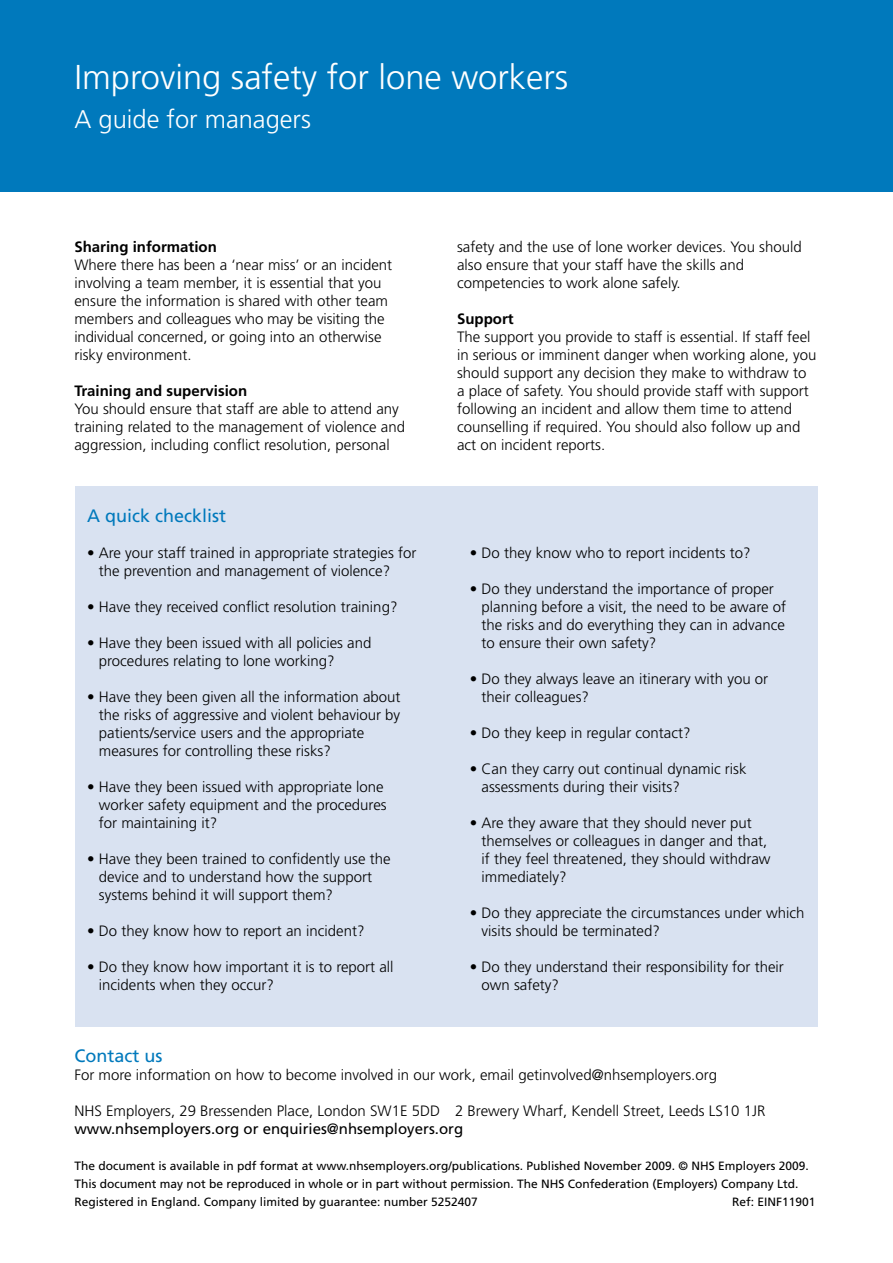
<style>
.page{position:relative;width:893px;height:1263px;background:#fff}
.page>*{position:absolute;margin:0;border:0;box-sizing:border-box;transform-origin:0 0}
.t1{font:300 34.5px "Frutiger";color:#fff}
.t2{font:300 25.5px "Frutiger";color:#fff}
.t3{font:18px "Frutiger";color:#0079bc}
.t4{font:300 15px/18px "Frutiger";color:#000}
.t5{font:15px "Frutiger";color:#000}
.t6{font:700 15px "Frutiger";color:#000}
.t7{font:12px/18px "Frutiger";color:#000}
</style>
<div class="page">
<div style="left:0;top:0;width:893px;height:191px;background:#0079bc"></div>
<div style="left:75px;top:486px;width:743px;height:540px;background:#d9e2f1"></div>
<h1 class="t1" style="left:74px;top:58px;width:495px">Improving safety for lone workers</h1>
<h2 class="t2" style="left:74px;top:105px;width:238px">A guide for managers</h2>
<p class="t6" style="left:74px;top:238px;width:144px">Sharing information</p>
<p class="t4" style="left:74px;top:256px;width:319px">Where there has been a ‘near miss’ or an incident involving a team member, it is essential that you ensure the information is shared with other team members and colleagues who may be visiting the individual concerned, or going into an otherwise risky environment.</p>
<p class="t6" style="left:74px;top:382px;width:174px">Training and supervision</p>
<p class="t4" style="left:74px;top:400px;width:332px">You should ensure that staff are able to attend any training related to the management of violence and aggression, including conflict resolution, personal</p>
<p class="t3" style="left:87px;top:505px;width:141px">A quick checklist</p>
<p class="t4" style="left:99px;top:544px;width:319px;text-indent:-12px">• Are your staff trained in appropriate strategies for the prevention and management of violence?</p>
<p class="t4" style="left:87px;top:598px;width:312px">• Have they received conflict resolution training?</p>
<p class="t4" style="left:99px;top:634px;width:274px;text-indent:-12px">• Have they been issued with all policies and procedures relating to lone working?</p>
<p class="t4" style="left:99px;top:688px;width:303px;text-indent:-12px">• Have they been given all the information about the risks of aggressive and violent behaviour by patients/service users and the appropriate measures for controlling these risks?</p>
<p class="t4" style="left:99px;top:778px;width:289px;text-indent:-12px">• Have they been issued with appropriate lone worker safety equipment and the procedures for maintaining it?</p>
<p class="t4" style="left:99px;top:850px;width:293px;text-indent:-12px">• Have they been trained to confidently use the device and to understand how the support systems behind it will support them?</p>
<p class="t4" style="left:87px;top:922px;width:279px">• Do they know how to report an incident?</p>
<p class="t4" style="left:99px;top:958px;width:296px;text-indent:-12px">• Do they know how important it is to report all incidents when they occur?</p>
<p class="t4" style="left:457px;top:238px;width:346px">safety and the use of lone worker devices. You should also ensure that your staff have the skills and competencies to work alone safely.</p>
<p class="t6" style="left:457px;top:310px;width:58px">Support</p>
<p class="t4" style="left:457px;top:328px;width:361px">The support you provide to staff is essential. If staff feel in serious or imminent danger when working alone, you should support any decision they make to withdraw to a place of safety. You should provide staff with support following an incident and allow them time to attend counselling if required. You should also follow up and act on incident reports.</p>
<p class="t4" style="left:470px;top:544px;width:282px">• Do they know who to report incidents to?</p>
<p class="t4" style="left:482px;top:580px;width:306px;text-indent:-12px">• Do they understand the importance of proper planning before a visit, the need to be aware of the risks and do everything they can in advance to ensure their own safety?</p>
<p class="t4" style="left:482px;top:670px;width:288px;text-indent:-12px">• Do they always leave an itinerary with you or their colleagues?</p>
<p class="t4" style="left:470px;top:724px;width:222px">• Do they keep in regular contact?</p>
<p class="t4" style="left:482px;top:760px;width:267px;text-indent:-12px">• Can they carry out continual dynamic risk assessments during their visits?</p>
<p class="t4" style="left:482px;top:814px;width:290px;text-indent:-12px">• Are they aware that they should never put themselves or colleagues in danger and that, if they feel threatened, they should withdraw immediately?</p>
<p class="t4" style="left:482px;top:904px;width:324px;text-indent:-12px">• Do they appreciate the circumstances under which visits should be terminated?</p>
<p class="t4" style="left:482px;top:958px;width:304px;text-indent:-12px">• Do they understand their responsibility for their own safety?</p>
<p class="t3" style="left:74px;top:1045px;width:90px">Contact us</p>
<p class="t4" style="left:74px;top:1066px;width:644px">For more information on how to become involved in our work, email getinvolved@nhsemployers.org</p>
<p class="t4" style="left:74px;top:1102px;width:692px">NHS Employers, 29 Bressenden Place, London SW1E 5DD 2 Brewery Wharf, Kendell Street, Leeds LS10 1JR</p>
<p class="t5" style="left:74px;top:1120px;width:390px">www.nhsemployers.org or enquiries@nhsemployers.org</p>
<p class="t7" style="left:74px;top:1157px;width:736px">The document is available in pdf format at www.nhsemployers.org/publications. Published November 2009. © NHS Employers 2009.<br>This document may not be reproduced in whole or in part without permission. The NHS Confederation (Employers) Company Ltd.<br>Registered in England. Company limited by guarantee: number 5252407</p>
<p class="t7" style="left:732px;top:1193px;width:85px">Ref: EINF11901</p>
</div>
